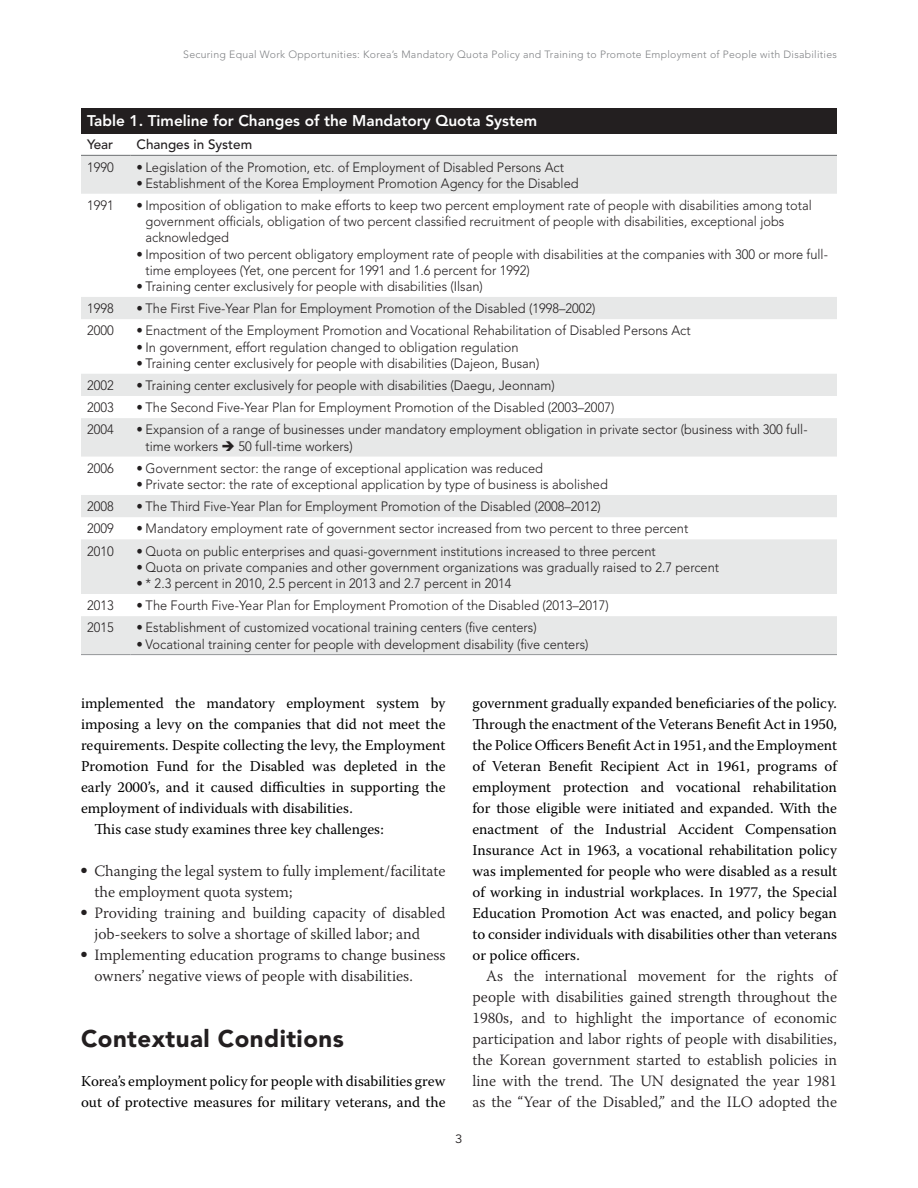
<style>
.page{position:relative;width:918px;height:1188px;background:#fff}
.page>*{position:absolute;margin:0;border:0;box-sizing:border-box;transform-origin:0 0}
.t1{font:900 24px "Avenir LT Std";letter-spacing:.02em;color:#231f20}
.t2{font:300 15.75px/21px "Warnock Pro";color:#231f20}
.t3{font:800 15.3px "Avenir LT Std";color:#fff}
.t4{font:15px/21px "Warnock Pro";color:#000}
.t5{font:300 13.5px/16.2px "Avenir LT Std";color:#231f20;scale:.95 1}
.t6{font:500 13.5px "Avenir LT Std";color:#231f20}
.t7{font:12px "Avenir LT Std";color:#231f20;scale:1.1 1}
.t8{font:300 10.5px "Avenir LT Std";letter-spacing:.025em;color:#808285}
</style>
<div class="page">
<div style="left:81px;top:108px;width:756px;height:25px;background:#231f20"></div>
<svg style="left:81px;top:156px;width:756px;height:498px"></svg>
<hr style="left:81px;top:155px;width:49px;height:1px;background:#6d6f71">
<hr style="left:130px;top:155px;width:707px;height:1px;background:#6d6f71">
<hr style="left:81px;top:654px;width:49px;height:1px;background:#949698">
<hr style="left:130px;top:654px;width:707px;height:1px;background:#949698">
<p class="t8" style="left:183px;top:48px;width:655px">Securing Equal Work Opportunities: Korea’s Mandatory Quota Policy and Training to Promote Employment of People with Disabilities</p>
<p class="t3" style="left:87px;top:112px;width:452px">Table 1. Timeline for Changes of the Mandatory Quota System</p>
<p class="t6" style="left:87px;top:137px;width:28px">Year</p>
<p class="t6" style="left:137px;top:137px;width:117px">Changes in System</p>
<p class="t5" style="left:87px;top:159px;width:30px">1990</p>
<p class="t5" style="left:137px;top:159px;width:451px">• Legislation of the Promotion, etc. of Employment of Disabled Persons Act</p>
<p class="t5" style="left:137px;top:175px;width:467px">• Establishment of the Korea Employment Promotion Agency for the Disabled</p>
<p class="t5" style="left:87px;top:197px;width:30px">1991</p>
<p class="t5" style="left:146px;top:197px;width:703px;text-indent:-9px">• Imposition of obligation to make efforts to keep two percent employment rate of people with disabilities among total government officials, obligation of two percent classified recruitment of people with disabilities, exceptional jobs acknowledged</p>
<p class="t5" style="left:146px;top:246px;width:720px;text-indent:-9px">• Imposition of two percent obligatory employment rate of people with disabilities at the companies with 300 or more full&shy;time employees (Yet, one percent for 1991 and 1.6 percent for 1992)</p>
<p class="t5" style="left:137px;top:278px;width:366px">• Training center exclusively for people with disabilities (Ilsan)</p>
<p class="t5" style="left:87px;top:300px;width:30px">1998</p>
<p class="t5" style="left:137px;top:300px;width:485px">• The First Five-Year Plan for Employment Promotion of the Disabled (1998–2002)</p>
<p class="t5" style="left:87px;top:323px;width:30px">2000</p>
<p class="t5" style="left:137px;top:323px;width:585px">• Enactment of the Employment Promotion and Vocational Rehabilitation of Disabled Persons Act</p>
<p class="t5" style="left:137px;top:339px;width:404px">• In government, effort regulation changed to obligation regulation</p>
<p class="t5" style="left:137px;top:355px;width:426px">• Training center exclusively for people with disabilities (Dajeon, Busan)</p>
<p class="t5" style="left:87px;top:377px;width:30px">2002</p>
<p class="t5" style="left:137px;top:377px;width:442px">• Training center exclusively for people with disabilities (Daegu, Jeonnam)</p>
<p class="t5" style="left:87px;top:399px;width:30px">2003</p>
<p class="t5" style="left:137px;top:399px;width:504px">• The Second Five-Year Plan for Employment Promotion of the Disabled (2003–2007)</p>
<p class="t5" style="left:87px;top:422px;width:30px">2004</p>
<p class="t5" style="left:146px;top:422px;width:698px;text-indent:-9px">• Expansion of a range of businesses under mandatory employment obligation in private sector (business with 300 full&shy;time workers ➔ 50 full-time workers)</p>
<p class="t5" style="left:87px;top:460px;width:30px">2006</p>
<p class="t5" style="left:137px;top:460px;width:429px">• Government sector: the range of exceptional application was reduced</p>
<p class="t5" style="left:137px;top:476px;width:498px">• Private sector: the rate of exceptional application by type of business is abolished</p>
<p class="t5" style="left:87px;top:498px;width:30px">2008</p>
<p class="t5" style="left:137px;top:498px;width:490px">• The Third Five-Year Plan for Employment Promotion of the Disabled (2008–2012)</p>
<p class="t5" style="left:87px;top:521px;width:30px">2009</p>
<p class="t5" style="left:137px;top:521px;width:582px">• Mandatory employment rate of government sector increased from two percent to three percent</p>
<p class="t5" style="left:87px;top:543px;width:30px">2010</p>
<p class="t5" style="left:137px;top:543px;width:548px">• Quota on public enterprises and quasi-government institutions increased to three percent</p>
<p class="t5" style="left:137px;top:559px;width:615px">• Quota on private companies and other government organizations was gradually raised to 2.7 percent</p>
<p class="t5" style="left:137px;top:575px;width:396px">• * 2.3 percent in 2010, 2.5 percent in 2013 and 2.7 percent in 2014</p>
<p class="t5" style="left:87px;top:598px;width:30px">2013</p>
<p class="t5" style="left:137px;top:598px;width:499px">• The Fourth Five-Year Plan for Employment Promotion of the Disabled (2013–2017)</p>
<p class="t5" style="left:87px;top:620px;width:30px">2015</p>
<p class="t5" style="left:137px;top:620px;width:423px">• Establishment of customized vocational training centers (five centers)</p>
<p class="t5" style="left:137px;top:636px;width:477px">• Vocational training center for people with development disability (five centers)</p>
<p class="t4" style="left:81px;top:692px;width:366px">implemented the mandatory employment system by</p>
<p class="t4" style="left:81px;top:713px;width:366px">imposing a levy on the companies that did not meet the</p>
<p class="t4" style="left:81px;top:734px;width:366px">requirements. Despite collecting the levy, the Employment</p>
<p class="t4" style="left:81px;top:755px;width:366px">Promotion Fund for the Disabled was depleted in the</p>
<p class="t4" style="left:81px;top:776px;width:366px">early 2000’s, and it caused difficulties in supporting the</p>
<p class="t4" style="left:81px;top:797px;width:273px">employment of individuals with disabilities.</p>
<p class="t4" style="left:94px;top:818px;width:291px">This case study examines three key challenges:</p>
<p class="t2" style="left:94px;top:860px;width:352px;text-indent:-13px">● Changing the legal system to fully implement/facilitate the employment quota system;</p>
<p class="t2" style="left:94px;top:902px;width:353px;text-indent:-13px">● Providing training and building capacity of disabled job-seekers to solve a shortage of skilled labor; and</p>
<p class="t2" style="left:94px;top:944px;width:352px;text-indent:-13px">● Implementing education programs to change business owners’ negative views of people with disabilities.</p>
<h1 class="t1" style="left:81px;top:1024px;width:264px">Contextual Conditions</h1>
<p class="t4" style="left:81px;top:1070px;width:366px">Korea’s employment policy for people with disabilities grew out of protective measures for military veterans, and the</p>
<p class="t7" style="left:455px;top:1132px;width:8px">3</p>
<p class="t4" style="left:472px;top:692px;width:366px;text-align:justify">government gradually expanded beneficiaries of the policy.<br>Through the enactment of the Veterans Benefit Act in 1950, the Police Officers Benefit Act in 1951, and the Employment of Veteran Benefit Recipient Act in 1961, programs of employment protection and vocational rehabilitation for those eligible were initiated and expanded. With the enactment of the Industrial Accident Compensation Insurance Act in 1963, a vocational rehabilitation policy was implemented for people who were disabled as a result of working in industrial workplaces. In 1977, the Special Education Promotion Act was enacted, and policy began to consider individuals with disabilities other than veterans or police officers.</p>
<p class="t2" style="left:472px;top:965px;width:366px;text-align:justify;text-indent:14px">As the international movement for the rights of people with disabilities gained strength throughout the 1980s, and to highlight the importance of economic participation and labor rights of people with disabilities, the Korean government started to establish policies in line with the trend. The UN designated the year 1981 as the “Year of the Disabled,” and the ILO adopted the</p>
</div>
